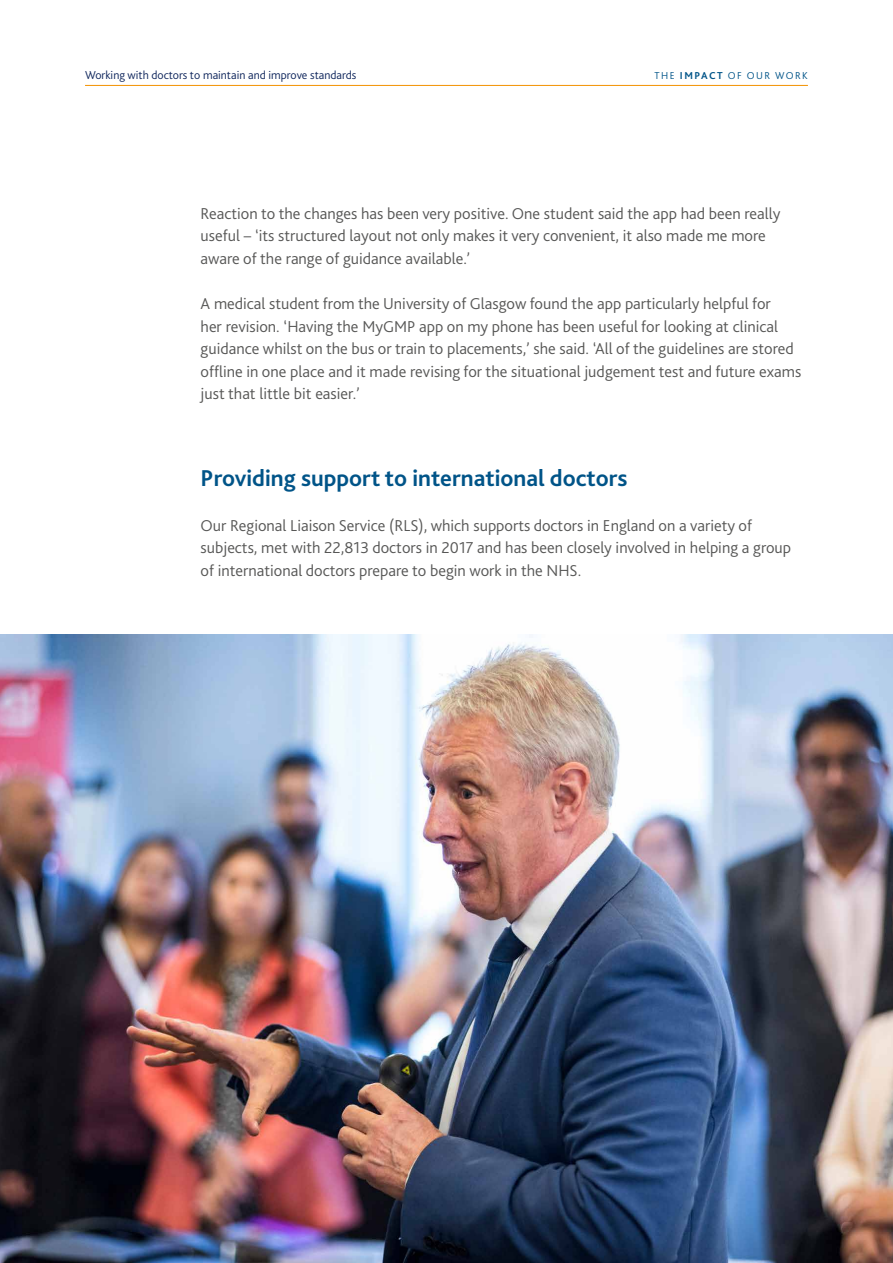
<style>
.page{position:relative;width:893px;height:1263px;background:#fff}
.page>*{position:absolute;margin:0;border:0;box-sizing:border-box;transform-origin:0 0}
.t1{font:700 24px "Bliss 2";color:#005488}
.t2{font:300 16.5px/22.5px "Bliss 2";color:#575756}
.t3{font:300 12px "Bliss 2";color:#0f265c}
.t4{font:300 10.5px "Bliss 2";letter-spacing:.14em;color:#005488}
.s1{font-weight:700}
</style>
<div class="page">
<hr style="left:85px;top:85px;width:723px;height:1px;background:#f39200">
<img style="left:0;top:635px;width:893px;height:628px">
<p class="t3" style="left:85px;top:67px;width:273px">Working with doctors to maintain and improve standards</p>
<p class="t4" style="left:654px;top:69px;width:155px">THE <span class="s1">IMPACT</span> OF OUR WORK</p>
<p class="t2" style="left:201px;top:202px;width:581px">Reaction to the changes has been very positive. One student said the app had been really useful – ‘its structured layout not only makes it very convenient, it also made me more aware of the range of guidance available.’</p>
<p class="t2" style="left:201px;top:292px;width:602px">A medical student from the University of Glasgow found the app particularly helpful for<br>her revision. ‘Having the MyGMP app on my phone has been useful for looking at clinical guidance whilst on the bus or train to placements,’ she said. ‘All of the guidelines are stored offline in one place and it made revising for the situational judgement test and future exams just that little bit easier.’</p>
<h1 class="t1" style="left:201px;top:463px;width:428px">Providing support to international doctors</h1>
<p class="t2" style="left:201px;top:513px;width:592px">Our Regional Liaison Service (RLS), which supports doctors in England on a variety of subjects, met with 22,813 doctors in 2017 and has been closely involved in helping a group of international doctors prepare to begin work in the NHS.</p>
</div>
